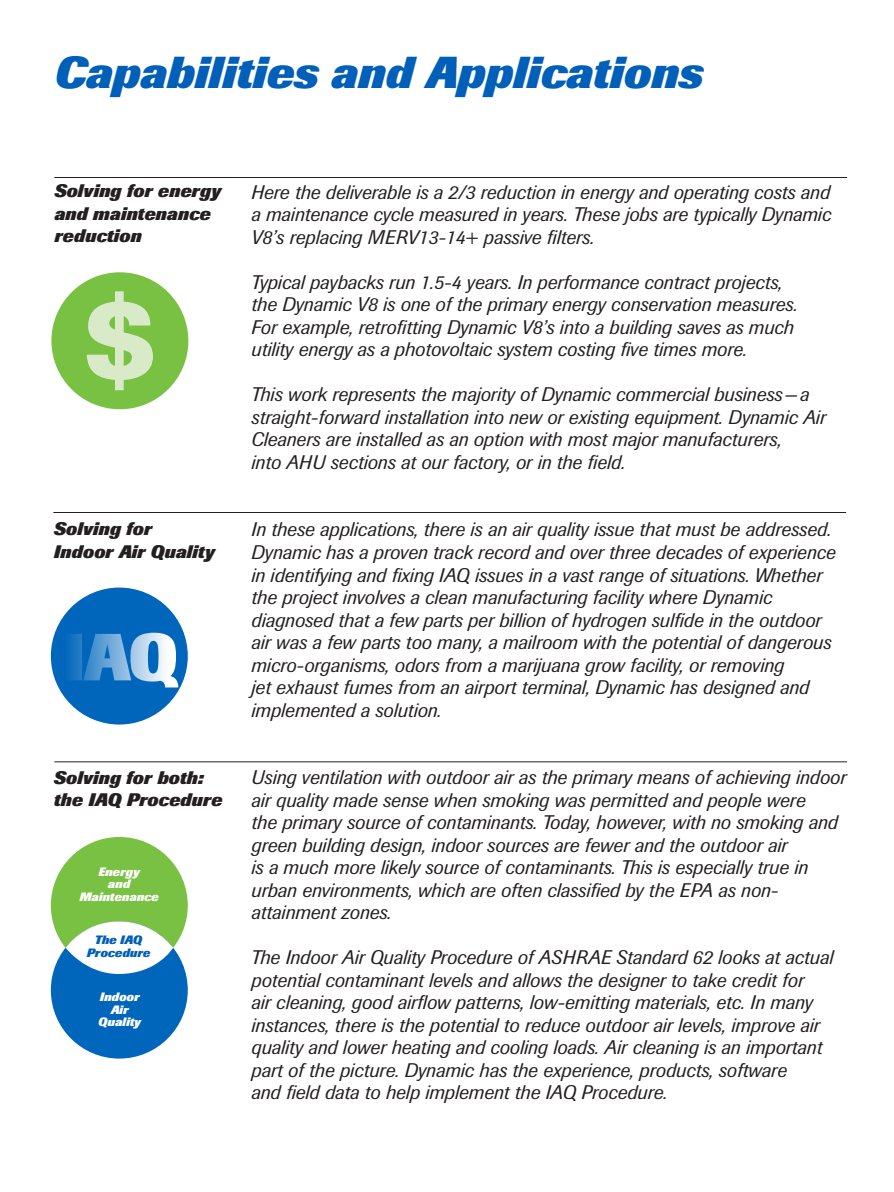
<style>
.page{position:relative;width:894px;height:1192px;background:#fff}
.page>*{position:absolute;margin:0;border:0;box-sizing:border-box;transform-origin:0 0}
.t1{font:italic 800 44.25px "Imago";color:#005fb9}
.t2{font:italic 19.5px/22.5px "Imago";color:#231f20}
.t3{font:italic 800 18px/22.5px "Imago";color:#231f20}
.t4{font:italic 800 12px "Imago";color:#fff}
.t5{font:italic 800 12px "Imago";color:#005fb9}
</style>
<div class="page">
<hr style="left:53px;top:512px;width:793px;height:1px;background:#231f20">
<hr style="left:54px;top:177px;width:793px;height:1px;background:#231f20">
<hr style="left:54px;top:761px;width:793px;height:1px;background:#231f20">
<div style="left:55px;top:841px;width:129px;height:128px;background:#79c142;border-radius:50%"></div>
<div style="left:51px;top:837px;width:137px;height:137px;border:8px solid #79c142;border-radius:50%"></div>
<div style="left:55px;top:925px;width:129px;height:129px;background:#0066bc;border-radius:50%"></div>
<div style="left:51px;top:921px;width:137px;height:137px;border:8px solid #0066bc;border-radius:50%"></div>
<div style="left:66px;top:921px;width:107px;height:53px;background:#fff;border-radius:50%"></div>
<div style="left:56px;top:276px;width:128px;height:129px;background:#79c142;border-radius:50%"></div>
<div style="left:51px;top:272px;width:137px;height:137px;border:8px solid #79c142;border-radius:50%"></div>
<div style="left:55px;top:591px;width:129px;height:129px;background:#0066bc;border-radius:50%"></div>
<div style="left:51px;top:587px;width:137px;height:137px;border:8px solid #0066bc;border-radius:50%"></div>
<svg style="left:65px;top:632px;width:113px;height:55px"></svg>
<svg style="left:87px;top:291px;width:66px;height:99px"></svg>
<p class="t1" style="left:54px;top:46px;width:650px">Capabilities and Applications</p>
<p class="t3" style="left:54px;top:180px;width:168px">Solving for energy and maintenance reduction</p>
<p class="t3" style="left:54px;top:518px;width:100px">Solving for</p>
<p class="t3" style="left:54px;top:541px;width:162px">Indoor Air Quality</p>
<p class="t3" style="left:54px;top:766px;width:170px">Solving for both: the IAQ Procedure</p>
<p class="t4" style="left:98px;top:864px;width:43px">Energy</p>
<p class="t4" style="left:108px;top:877px;width:24px">and</p>
<p class="t4" style="left:79px;top:889px;width:81px">Maintenance</p>
<p class="t5" style="left:95px;top:933px;width:49px">The IAQ</p>
<p class="t5" style="left:87px;top:945px;width:65px">Procedure</p>
<p class="t4" style="left:100px;top:990px;width:41px">Indoor</p>
<p class="t4" style="left:111px;top:1002px;width:19px">Air</p>
<p class="t4" style="left:98px;top:1015px;width:44px">Quality</p>
<p class="t2" style="left:251px;top:181px;width:580px">Here the deliverable is a 2/3 reduction in energy and operating costs and</p>
<p class="t2" style="left:251px;top:203px;width:581px">a maintenance cycle measured in years. These jobs are typically Dynamic</p>
<p class="t2" style="left:251px;top:226px;width:344px">V8’s replacing MERV13-14+ passive filters.</p>
<p class="t2" style="left:251px;top:271px;width:533px">Typical paybacks run 1.5-4 years. In performance contract projects,</p>
<p class="t2" style="left:251px;top:293px;width:548px">the Dynamic V8 is one of the primary energy conservation measures.</p>
<p class="t2" style="left:251px;top:316px;width:544px">For example, retrofitting Dynamic V8’s into a building saves as much</p>
<p class="t2" style="left:251px;top:338px;width:497px">utility energy as a photovoltaic system costing five times more.</p>
<p class="t2" style="left:251px;top:383px;width:576px">This work represents the majority of Dynamic commercial business—a straight-forward installation into new or existing equipment. Dynamic Air</p>
<p class="t2" style="left:251px;top:428px;width:532px">Cleaners are installed as an option with most major manufacturers,</p>
<p class="t2" style="left:251px;top:451px;width:375px">into AHU sections at our factory, or in the field.</p>
<p class="t2" style="left:251px;top:518px;width:586px">In these applications, there is an air quality issue that must be addressed.<br>Dynamic has a proven track record and over three decades of experience in identifying and fixing IAQ issues in a vast range of situations. Whether</p>
<p class="t2" style="left:251px;top:586px;width:522px">the project involves a clean manufacturing facility where Dynamic</p>
<p class="t2" style="left:251px;top:608px;width:581px">diagnosed that a few parts per billion of hydrogen sulfide in the outdoor air was a few parts too many, a mailroom with the potential of dangerous micro-organisms, odors from a marijuana grow facility, or removing</p>
<p class="t2" style="left:251px;top:676px;width:559px">jet exhaust fumes from an airport terminal, Dynamic has designed and</p>
<p class="t2" style="left:251px;top:698px;width:192px">implemented a solution.</p>
<p class="t2" style="left:251px;top:766px;width:596px">Using ventilation with outdoor air as the primary means of achieving indoor air quality made sense when smoking was permitted and people were</p>
<p class="t2" style="left:251px;top:811px;width:588px">the primary source of contaminants. Today, however, with no smoking and green building design, indoor sources are fewer and the outdoor air</p>
<p class="t2" style="left:251px;top:856px;width:558px">is a much more likely source of contaminants. This is especially true in</p>
<p class="t2" style="left:251px;top:878px;width:529px">urban environments, which are often classified by the EPA as non-</p>
<p class="t2" style="left:251px;top:901px;width:142px">attainment zones.</p>
<p class="t2" style="left:251px;top:946px;width:583px">The Indoor Air Quality Procedure of ASHRAE Standard 62 looks at actual</p>
<p class="t2" style="left:251px;top:968px;width:554px">potential contaminant levels and allows the designer to take credit for</p>
<p class="t2" style="left:251px;top:991px;width:563px">air cleaning, good airflow patterns, low-emitting materials, etc. In many</p>
<p class="t2" style="left:251px;top:1013px;width:572px">instances, there is the potential to reduce outdoor air levels, improve air quality and lower heating and cooling loads. Air cleaning is an important part of the picture. Dynamic has the experience, products, software</p>
<p class="t2" style="left:251px;top:1081px;width:418px">and field data to help implement the IAQ Procedure.</p>
</div>
